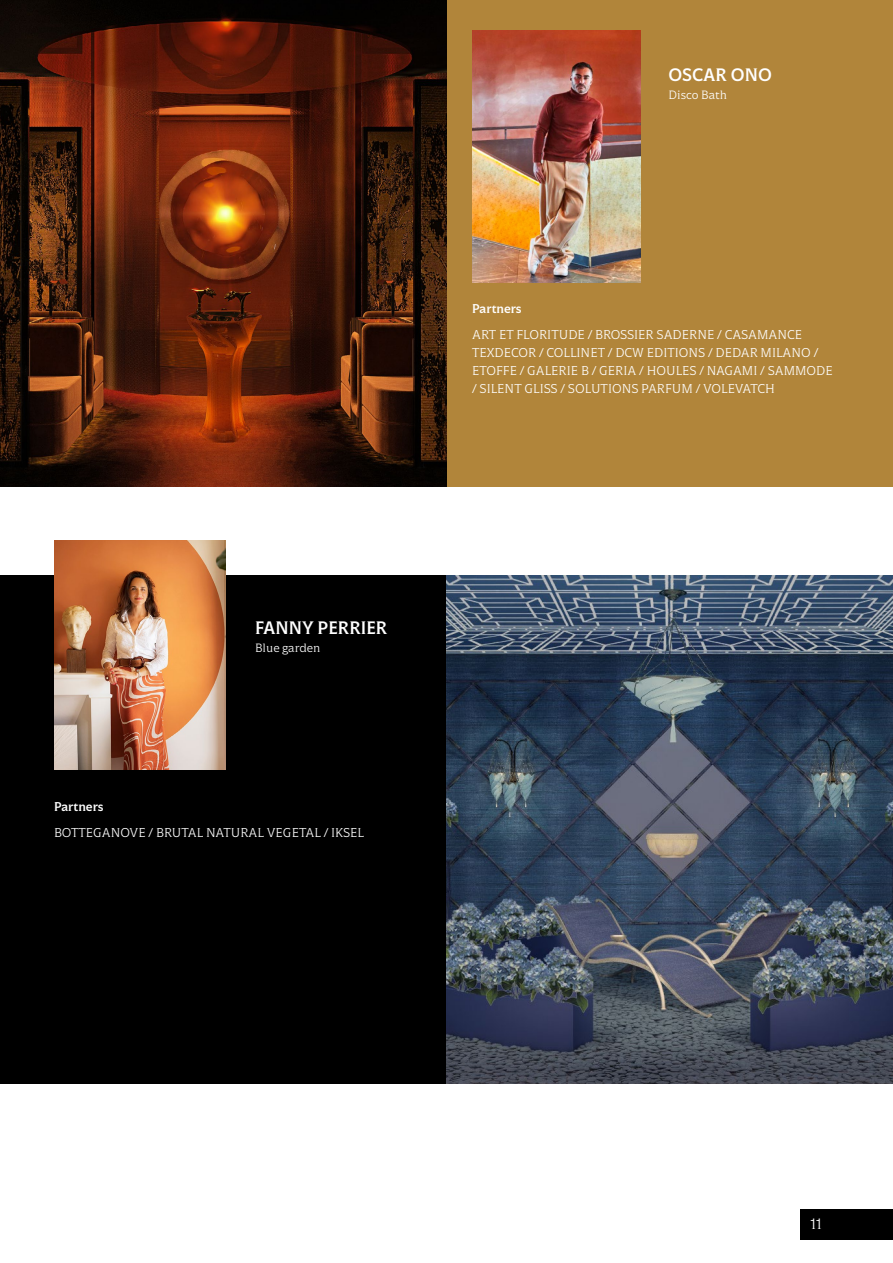
<style>
.page{position:relative;width:893px;height:1263px;background:#fff}
.page>*{position:absolute;margin:0;border:0;box-sizing:border-box;transform-origin:0 0}
.t1{font:500 18px "Roman Grotesque";color:#fff}
.t2{font:300 15px "Roman Grotesque";color:#fff}
.t3{font:300 12.75px/18px "Roman Grotesque";color:#fff}
.t4{font:500 12.75px "Roman Grotesque";color:#fff}
.t5{font:300 12px "Roman Grotesque";color:#fff}
</style>
<div class="page">
<div style="left:0;top:0;width:893px;height:487px;background:#b1853a"></div>
<div style="left:0;top:575px;width:893px;height:508px;background:#000"></div>
<img style="left:446px;top:575px;width:447px;height:508px">
<img style="left:0;top:0;width:446px;height:487px">
<img style="left:472px;top:30px;width:169px;height:253px">
<img style="left:54px;top:540px;width:171px;height:230px">
<div style="left:800px;top:1209px;width:93px;height:30px;background:#000"></div>
<h1 class="t1" style="left:669px;top:65px;width:105px">OSCAR ONO</h1>
<p class="t5" style="left:669px;top:88px;width:60px">Disco Bath</p>
<p class="t4" style="left:472px;top:301px;width:51px">Partners</p>
<p class="t3" style="left:472px;top:326px;width:362px">ART ET FLORITUDE / BROSSIER SADERNE / CASAMANCE TEXDECOR / COLLINET / DCW EDITIONS / DEDAR MILANO / ETOFFE / GALERIE B / GERIA / HOULES / NAGAMI / SAMMODE / SILENT GLISS / SOLUTIONS PARFUM / VOLEVATCH</p>
<h1 class="t1" style="left:255px;top:617px;width:134px">FANNY PERRIER</h1>
<p class="t5" style="left:255px;top:640px;width:67px">Blue garden</p>
<p class="t4" style="left:54px;top:799px;width:51px">Partners</p>
<p class="t3" style="left:54px;top:824px;width:312px">BOTTEGANOVE / BRUTAL NATURAL VEGETAL / IKSEL</p>
<p class="t2" style="left:810px;top:1215px;width:13px">11</p>
</div>
